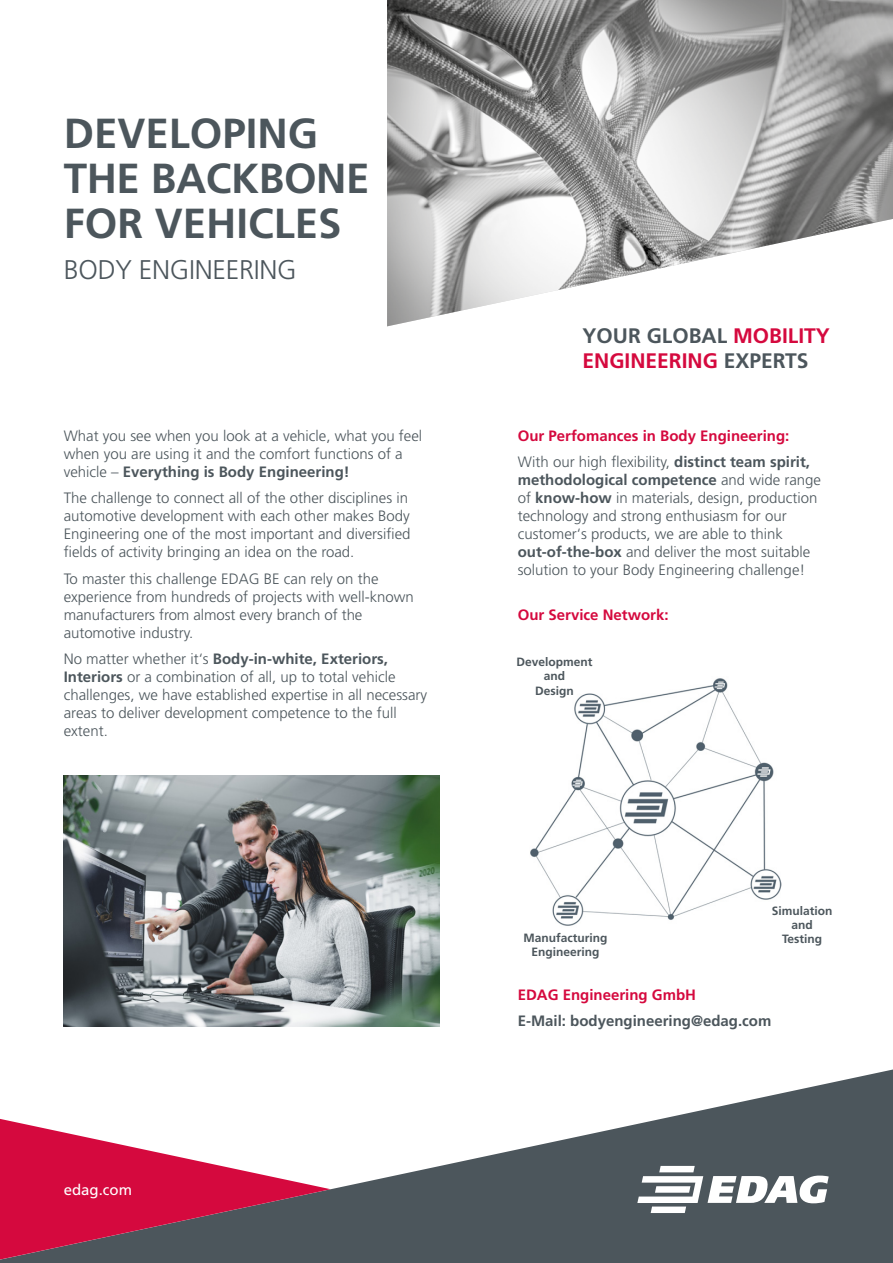
<style>
.page{position:relative;width:893px;height:1263px;background:#fff}
.page>*{position:absolute;margin:0;border:0;box-sizing:border-box;transform-origin:0 0}
.t1{font:700 42px/45px "Frutiger LT Std";color:#4c565c}
.t2{font:300 27px "Frutiger LT Std";letter-spacing:-.01em;color:#4c565c}
.t3{font:700 21px/25.2px "Frutiger LT Std";color:#d5093e}
.t4{font:300 15px/18px "Frutiger LT Std";color:#4c565c}
.t5{font:700 15px/26.5px "Frutiger LT Std";color:#d5093e}
.t6{font:700 15px "Frutiger LT Std";color:#4c565c}
.t7{font:15px "Frutiger LT Std";color:#fff}
.t8{font:700 12px/14.4px "Frutiger LT Std";color:#4c565c;text-align:center}
.s1{font-weight:700}
.s2{color:#4c565c}
.s3{font-weight:300;color:#4c565c}
</style>
<div class="page">
<svg style="left:0;top:1069px;width:893px;height:194px;fill:#4c565c"></svg>
<svg style="left:0;top:1119px;width:331px;height:140px"></svg>
<svg style="left:637px;top:1166px;width:192px;height:47px"></svg>
<img style="left:387px;top:0;width:506px;height:326px">
<img style="left:530px;top:678px;width:251px;height:248px">
<img style="left:64px;top:776px;width:376px;height:250px">
<h1 class="t1" style="left:64px;top:111px;width:307px">DEVELOPING<br>THE BACKBONE<br>FOR VEHICLES</h1>
<h2 class="t2" style="left:64px;top:254px;width:234px">BODY ENGINEERING</h2>
<p class="t4" style="left:64px;top:427px;width:360px">What you see when you look at a vehicle, what you feel when you are using it and the comfort functions of a vehicle – <span class="s1">Everything is Body Engineering!</span></p>
<p class="t4" style="left:64px;top:489px;width:348px">The challenge to connect all of the other disciplines in automotive development with each other makes Body Engineering one of the most important and diversified fields of activity bringing an idea on the road.</p>
<p class="t4" style="left:64px;top:570px;width:352px">To master this challenge EDAG BE can rely on the experience from hundreds of projects with well-known manufacturers from almost every branch of the automotive industry.</p>
<p class="t4" style="left:64px;top:650px;width:365px">No matter whether it‘s <span class="s1">Body-in-white, Exteriors, Interiors</span> or a combination of all, up to total vehicle challenges, we have established expertise in all necessary areas to deliver development competence to the full extent.</p>
<p class="t7" style="left:64px;top:1181px;width:70px">edag.com</p>
<h3 class="t3" style="left:583px;top:323px;width:249px"><span class="s2">YOUR GLOBAL</span> MOBILITY<br>ENGINEERING <span class="s2">EXPERTS</span></h3>
<p class="t5" style="left:518px;top:422px;width:294px">Our Perfomances in Body Engineering:<br><span class="s3">With our high flexibility,</span> <span class="s2">distinct team spirit,</span></p>
<p class="t4" style="left:518px;top:471px;width:305px"><span class="s1">methodological competence</span> and wide range of <span class="s1">know-how</span> in materials, design, production technology and strong enthusiasm for our customer‘s products, we are able to think <span class="s1">out-of-the-box</span> and deliver the most suitable solution to your Body Engineering challenge!</p>
<p class="t5" style="left:518px;top:601px;width:152px">Our Service Network:</p>
<p class="t8" style="left:516px;top:655px;width:78px">Development and<br>Design</p>
<p class="t8" style="left:772px;top:903px;width:62px">Simulation and</p>
<p class="t8" style="left:524px;top:931px;width:85px">Manufacturing</p>
<p class="t8" style="left:782px;top:932px;width:42px">Testing</p>
<p class="t8" style="left:532px;top:945px;width:70px">Engineering</p>
<p class="t5" style="left:518px;top:981px;width:180px">EDAG Engineering GmbH</p>
<p class="t6" style="left:518px;top:1012px;width:255px">E-Mail: bodyengineering@edag.com</p>
</div>
